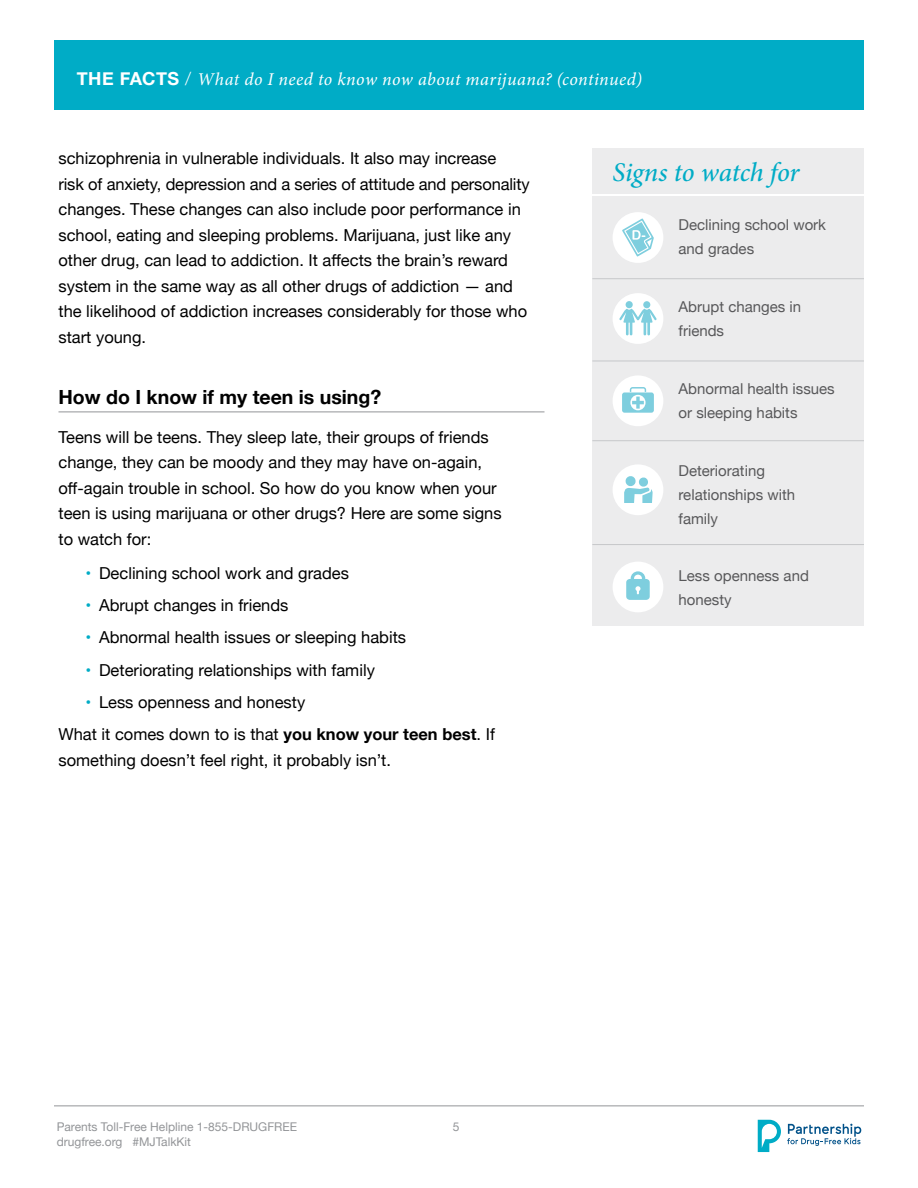
<style>
.page{position:relative;width:918px;height:1188px;background:#fff}
.page>*{position:absolute;margin:0;border:0;box-sizing:border-box;transform-origin:0 0}
.Callout_Heading{font:italic 500 27px "Minion Pro";letter-spacing:-.01em;color:#00acc6}
.Heading{font:700 19.5px "Helvetica Neue";color:#000}
.t1{font:italic 18px "Minion Pro";letter-spacing:.02em;color:#fff}
.Body{font:16.5px/25.5px "Helvetica Neue";color:#000}
.Callout_Body_List{font:15px/24px "Helvetica Neue";color:#58585a}
.t2{font:12px/14.7px "Helvetica Neue";color:#939598}
.s1{font-family:"Helvetica Neue";font-weight:700;font-style:normal}
.s2{font-family:"Helvetica Neue";font-weight:300;font-style:normal}
.s3{color:#00acc6}
.s4{font-weight:700}
</style>
<div class="page">
<hr style="left:54px;top:1106px;width:810px;height:1px;background:#939598">
<svg style="left:758px;top:1120px;width:23px;height:32px"></svg>
<svg style="left:787px;top:1124px;width:74px;height:22px"></svg>
<div style="left:592px;top:196px;width:272px;height:430px;background:#ececed"></div>
<div style="left:592px;top:148px;width:272px;height:46px;background:#ececed"></div>
<hr style="left:592px;top:278px;width:272px;height:1px;background:#c6c8ca">
<hr style="left:592px;top:361px;width:272px;height:1px;background:#c6c8ca">
<hr style="left:592px;top:440px;width:272px;height:1px;background:#c6c8ca">
<hr style="left:592px;top:544px;width:272px;height:1px;background:#c6c8ca">
<div style="left:54px;top:40px;width:810px;height:70px;background:#00acc6"></div>
<div style="left:613px;top:464px;width:50px;height:51px;background:#fff;border-radius:50%"></div>
<svg style="left:624px;top:476px;width:29px;height:27px"></svg>
<hr style="left:58px;top:412px;width:486px;height:1px;background:#939598">
<div style="left:613px;top:212px;width:50px;height:51px;background:#fff;border-radius:50%"></div>
<svg style="left:622px;top:219px;width:32px;height:37px"></svg>
<div style="left:613px;top:293px;width:50px;height:51px;background:#fff;border-radius:50%"></div>
<div style="left:613px;top:562px;width:50px;height:50px;background:#fff;border-radius:50%"></div>
<svg style="left:626px;top:571px;width:24px;height:29px"></svg>
<div style="left:613px;top:375px;width:50px;height:51px;background:#fff;border-radius:50%"></div>
<svg style="left:622px;top:387px;width:32px;height:26px"></svg>
<div style="left:626px;top:301px;width:7px;height:7px;background:#7ecede;border-radius:50%"></div>
<svg style="left:619px;top:309px;width:38px;height:26px"></svg>
<div style="left:643px;top:301px;width:7px;height:7px;background:#7ecede;border-radius:50%"></div>
<p class="t1" style="left:77px;top:67px;width:567px"><span class="s1">THE FACTS</span> <span class="s2">/</span> What do I need to know now about marijuana? (continued)</p>
<p class="Body" style="left:58px;top:147px;width:473px">schizophrenia in vulnerable individuals. It also may increase<br>risk of anxiety, depression and a series of attitude and personality changes. These changes can also include poor performance in school, eating and sleeping problems. Marijuana, just like any other drug, can lead to addiction. It affects the brain’s reward system in the same way as all other drugs of addiction — and the likelihood of addiction increases considerably for those who start young.</p>
<p class="Heading" style="left:58px;top:382px;width:324px">How do I know if my teen is using?</p>
<p class="Body" style="left:58px;top:425px;width:445px">Teens will be teens. They sleep late, their groups of friends change, they can be moody and they may have on-again, off-again trouble in school. So how do you know when your teen is using marijuana or other drugs? Here are some signs to watch for:</p>
<p class="Body" style="left:86px;top:561px;width:265px"><span class="s3">•</span> Declining school work and grades</p>
<p class="Body" style="left:86px;top:594px;width:204px"><span class="s3">•</span> Abrupt changes in friends</p>
<p class="Body" style="left:86px;top:626px;width:322px"><span class="s3">•</span> Abnormal health issues or sleeping habits</p>
<p class="Body" style="left:86px;top:658px;width:291px"><span class="s3">•</span> Deteriorating relationships with family</p>
<p class="Body" style="left:86px;top:690px;width:221px"><span class="s3">•</span> Less openness and honesty</p>
<p class="Body" style="left:58px;top:723px;width:438px">What it comes down to is that <span class="s4">you know your teen best</span>. If something doesn’t feel right, it probably isn’t.</p>
<p class="Callout_Heading" style="left:613px;top:154px;width:189px">Signs to watch for</p>
<p class="Callout_Body_List" style="left:679px;top:214px;width:149px">Declining school work and grades</p>
<p class="Callout_Body_List" style="left:679px;top:296px;width:124px">Abrupt changes in friends</p>
<p class="Callout_Body_List" style="left:679px;top:377px;width:158px">Abnormal health issues or sleeping habits</p>
<p class="Callout_Body_List" style="left:679px;top:459px;width:118px">Deteriorating relationships with family</p>
<p class="Callout_Body_List" style="left:679px;top:565px;width:132px">Less openness and honesty</p>
<p class="t2" style="left:57px;top:1120px;width:242px">Parents Toll-Free Helpline 1-855-DRUGFREE drugfree.org #MJTalkKit</p>
<p class="t2" style="left:453px;top:1120px;width:8px">5</p>
</div>
